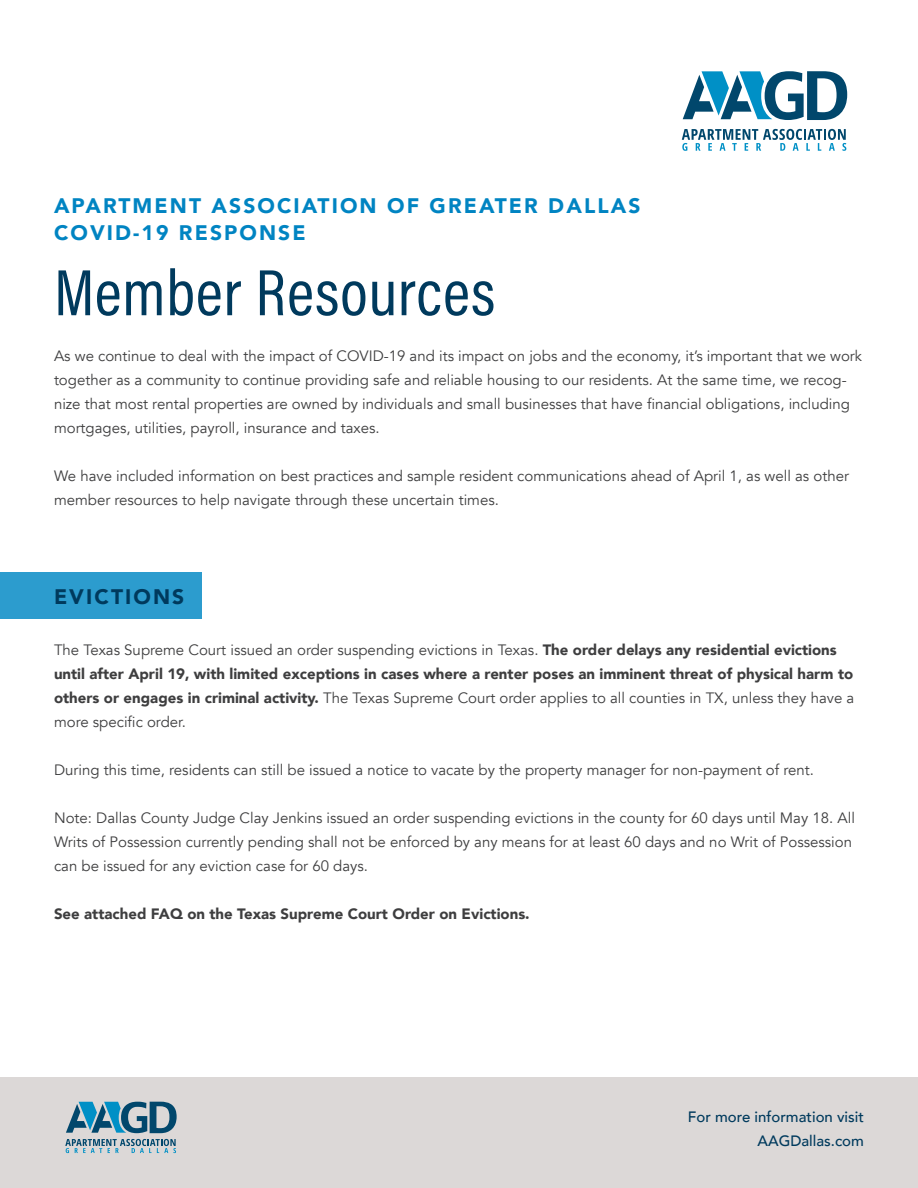
<style>
.page{position:relative;width:918px;height:1188px;background:#fff}
.page>*{position:absolute;margin:0;border:0;box-sizing:border-box;transform-origin:0 0}
.t1{font:66px "Acumin Pro Cond";letter-spacing:.01em;color:#003a5d}
.t2{font:900 21px "Avenir";letter-spacing:.1em;color:#0084c2}
.t3{font:900 21px "Avenir";letter-spacing:.1em;color:#003a5d}
.t4{font:15px/24px "Avenir";color:#3e3e3f}
.t5{font:900 15px/24px "Avenir";color:#3e3e3f}
.Footer_Right_align{font:500 15px "Avenir";color:#003a5d}
.s1{font-weight:400}
</style>
<div class="page">
<div style="left:0;top:572px;width:201px;height:47px;background:#2c9cce"></div>
<svg style="left:682px;top:129px;width:164px;height:22px"></svg>
<svg style="left:683px;top:71px;width:164px;height:49px"></svg>
<div style="left:0;top:1078px;width:918px;height:110px;background:#dcd8d7"></div>
<svg style="left:65px;top:1139px;width:111px;height:14px"></svg>
<svg style="left:66px;top:1102px;width:111px;height:31px"></svg>
<p class="t2" style="left:54px;top:188px;width:588px">APARTMENT ASSOCIATION OF GREATER DALLAS</p>
<p class="t2" style="left:54px;top:215px;width:253px">COVID-19 RESPONSE</p>
<p class="t1" style="left:54px;top:250px;width:443px">Member Resources</p>
<p class="t4" style="left:54px;top:344px;width:810px">As we continue to deal with the impact of COVID-19 and its impact on jobs and the economy, it’s important that we work together as a community to continue providing safe and reliable housing to our residents. At the same time, we recog&shy;nize that most rental properties are owned by individuals and small businesses that have financial obligations, including mortgages, utilities, payroll, insurance and taxes.</p>
<p class="t4" style="left:54px;top:464px;width:797px">We have included information on best practices and sample resident communications ahead of April 1, as well as other member resources to help navigate through these uncertain times.</p>
<p class="t3" style="left:54px;top:579px;width:132px">EVICTIONS</p>
<p class="t5" style="left:54px;top:637px;width:802px"><span class="s1">The Texas Supreme Court issued an order suspending evictions in Texas.</span> The order delays any residential evictions until after April 19, with limited exceptions in cases where a renter poses an imminent threat of physical harm to others or engages in criminal activity. <span class="s1">The Texas Supreme Court order applies to all counties in TX, unless they have a more specific order.</span></p>
<p class="t4" style="left:54px;top:758px;width:761px">During this time, residents can still be issued a notice to vacate by the property manager for non-payment of rent.</p>
<p class="t4" style="left:54px;top:806px;width:802px">Note: Dallas County Judge Clay Jenkins issued an order suspending evictions in the county for 60 days until May 18. All<br>Writs of Possession currently pending shall not be enforced by any means for at least 60 days and no Writ of Possession can be issued for any eviction case for 60 days.</p>
<p class="t5" style="left:54px;top:901px;width:477px">See attached FAQ on the Texas Supreme Court Order on Evictions.</p>
<p class="Footer_Right_align" style="left:688px;top:1104px;width:178px">For more information visit</p>
<p class="Footer_Right_align" style="left:758px;top:1128px;width:108px">AAGDallas.com</p>
</div>
